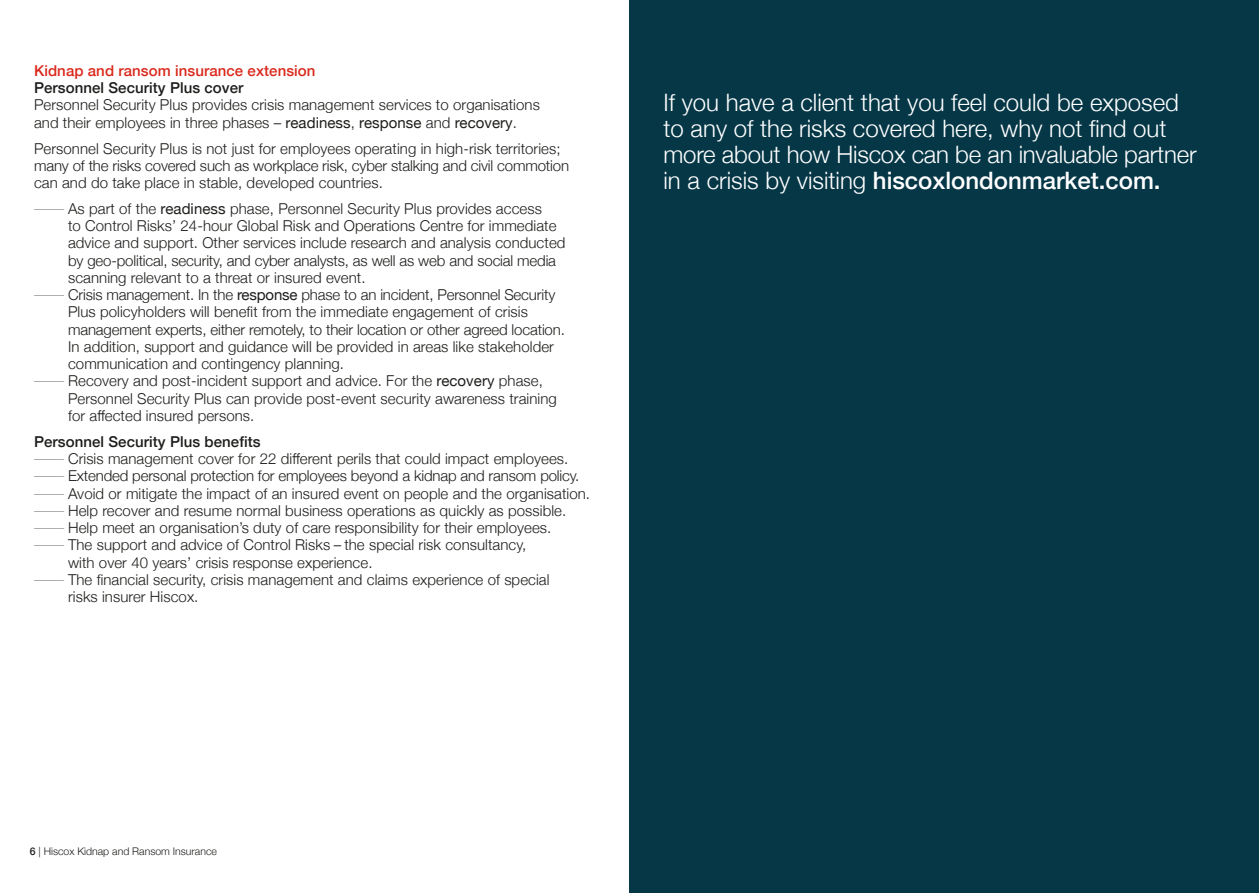
<style>
.page{position:relative;width:1259px;height:893px;background:#fff}
.page>*{position:absolute;margin:0;border:0;box-sizing:border-box;transform-origin:0 0}
.t1{font:300 24px/26.2px "Helvetica Neue";color:#fff}
.t2{font:300 15px/17.2px "Helvetica Neue";letter-spacing:.005em;color:#1d1d1b}
.t3{font:500 15px "Helvetica Neue";letter-spacing:.005em;color:#1d1d1b}
.t4{font:500 15px "Helvetica Neue";letter-spacing:.005em;color:#da291c}
.t5{font:300 10.5px "Helvetica Neue";color:#1d1d1b}
.s1{font-weight:400}
.s2{font-weight:500}
</style>
<div class="page">
<div style="left:629px;top:0;width:630px;height:893px;background:#053747"></div>
<p class="t4" style="left:34px;top:59px;width:283px">Kidnap and ransom insurance extension</p>
<p class="t3" style="left:34px;top:76px;width:211px">Personnel Security Plus cover</p>
<p class="t2" style="left:34px;top:95px;width:507px">Personnel Security Plus provides crisis management services to organisations and their employees in three phases – <span class="s1">readiness</span>, <span class="s1">response</span> and <span class="s1">recovery</span>.</p>
<p class="t2" style="left:34px;top:139px;width:536px">Personnel Security Plus is not just for employees operating in high-risk territories; many of the risks covered such as workplace risk, cyber stalking and civil commotion can and do take place in stable, developed countries.</p>
<p class="t2" style="left:68px;top:199px;width:499px">As part of the <span class="s1">readiness</span> phase, Personnel Security Plus provides access<br>to Control Risks’ 24-hour Global Risk and Operations Centre for immediate advice and support. Other services include research and analysis conducted by geo-political, security, and cyber analysts, as well as web and social media scanning relevant to a threat or insured event.<br>Crisis management. In the <span class="s1">response</span> phase to an incident, Personnel Security Plus policyholders will benefit from the immediate engagement of crisis management experts, either remotely, to their location or other agreed location.<br>In addition, support and guidance will be provided in areas like stakeholder communication and contingency planning.<br>Recovery and post-incident support and advice. For the <span class="s1">recovery</span> phase, Personnel Security Plus can provide post-event security awareness training for affected insured persons.</p>
<p class="t3" style="left:34px;top:429px;width:228px">Personnel Security Plus benefits</p>
<p class="t2" style="left:68px;top:449px;width:523px">Crisis management cover for 22 different perils that could impact employees.<br>Extended personal protection for employees beyond a kidnap and ransom policy.<br>Avoid or mitigate the impact of an insured event on people and the organisation.<br>Help recover and resume normal business operations as quickly as possible.<br>Help meet an organisation’s duty of care responsibility for their employees.<br>The support and advice of Control Risks – the special risk consultancy,<br>with over 40 years’ crisis response experience.<br>The financial security, crisis management and claims experience of special<br>risks insurer Hiscox.</p>
<h1 class="t1" style="left:663px;top:87px;width:534px">If you have a client that you feel could be exposed to any of the risks covered here, why not find out more about how Hiscox can be an invaluable partner in a crisis by visiting <span class="s2">hiscoxlondonmarket.com.</span></h1>
<p class="t5" style="left:30px;top:843px;width:189px"><span class="s2">6</span> | Hiscox Kidnap and Ransom Insurance</p>
</div>
